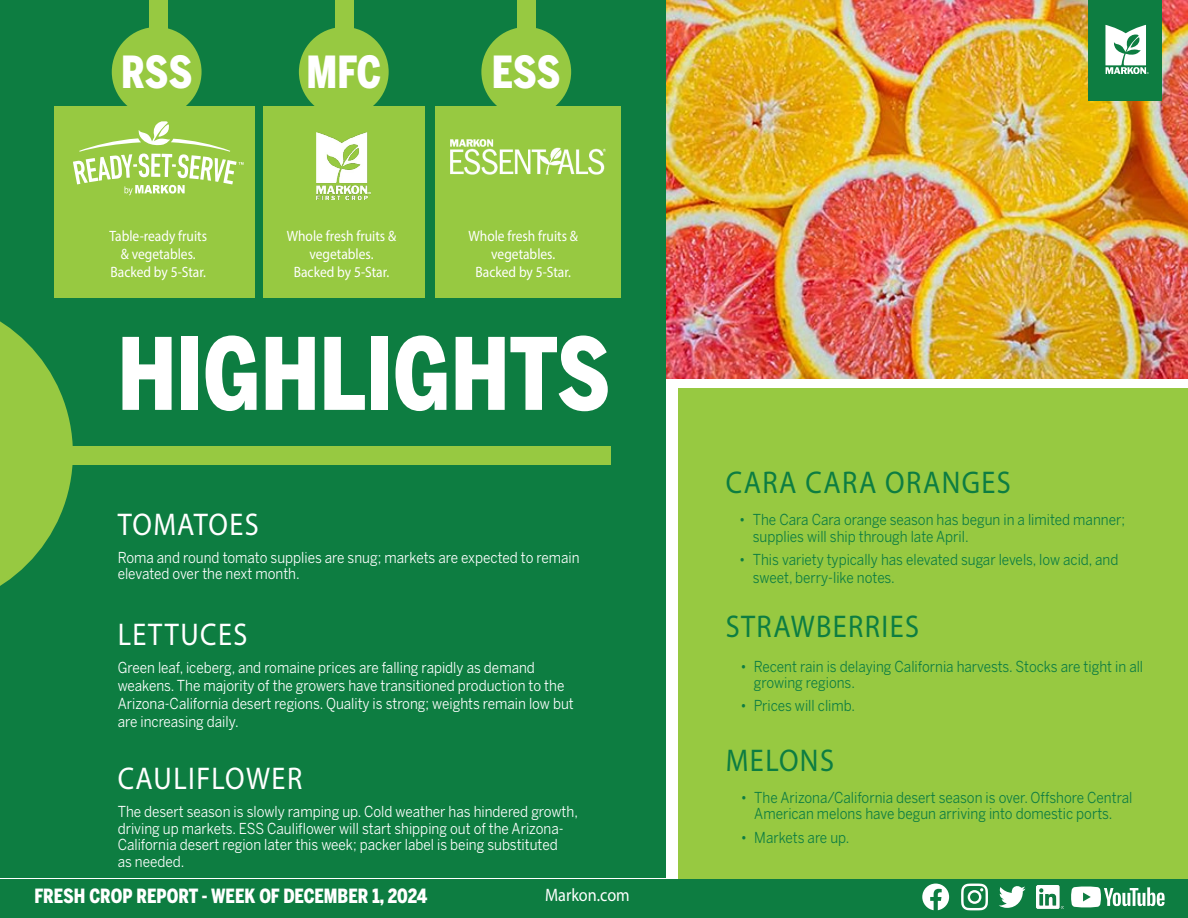
<style>
.page{position:relative;width:1188px;height:918px;background:#fff}
.page>*{position:absolute;margin:0;border:0;box-sizing:border-box;transform-origin:0 0}
.t1{font:900 98.7px "Benton Sans Cond";color:#fff;scale:.9 1}
.t2{font:900 43.95px "Benton Sans Cond";letter-spacing:-.01em;color:#fff;scale:.9 1}
.t3{font:31.5px "Myriad Pro";letter-spacing:.05em;color:#0d7d41;scale:.9 1}
.t4{font:31.5px "Myriad Pro";letter-spacing:.05em;color:#fff;scale:.9 1}
.t5{font:900 19.5px "Benton Sans Cond";color:#fff;scale:.9 1}
.t6{font:18px "Myriad Pro";color:#fff;scale:.9 1}
.t7{font:15px/16.5px "Benton Sans";color:#fff;scale:.9 1}
.t8{font:15px/16.5px "Benton Sans";color:#0d7d41;scale:.9 1}
.t9{font:15px/18px "Myriad Pro";color:#fff;text-align:center;scale:.9 1}
</style>
<div class="page">
<img style="left:665px;top:0;width:523px;height:379px">
<div style="left:0;top:0;width:665px;height:878px;background:#0d7d41"></div>
<div style="left:1089px;top:0;width:73px;height:100px;background:#0d7d41"></div>
<svg style="left:0;top:297px;width:73px;height:289px"></svg>
<div style="left:0;top:446px;width:610px;height:19px;background:#97c941"></div>
<div style="left:149px;top:0;width:18px;height:39px;background:#97c941"></div>
<div style="left:335px;top:0;width:18px;height:39px;background:#97c941"></div>
<div style="left:517px;top:0;width:18px;height:39px;background:#97c941"></div>
<div style="left:678px;top:389px;width:510px;height:529px;background:#97c941"></div>
<div style="left:0;top:879px;width:1188px;height:39px;background:#0d7d41"></div>
<svg style="left:922px;top:884px;width:27px;height:26px"></svg>
<svg style="left:961px;top:884px;width:27px;height:26px"></svg>
<svg style="left:999px;top:886px;width:27px;height:22px"></svg>
<img style="left:1036px;top:886px;width:27px;height:22px">
<svg style="left:1071px;top:887px;width:94px;height:20px"></svg>
<svg style="left:1105px;top:25px;width:44px;height:48px"></svg>
<div style="left:112px;top:27px;width:90px;height:90px;background:#97c941;border-radius:50%"></div>
<div style="left:299px;top:27px;width:90px;height:90px;background:#97c941;border-radius:50%"></div>
<div style="left:481px;top:27px;width:90px;height:90px;background:#97c941;border-radius:50%"></div>
<div style="left:54px;top:106px;width:201px;height:191px;background:#97c941"></div>
<div style="left:263px;top:106px;width:162px;height:191px;background:#97c941"></div>
<div style="left:435px;top:106px;width:186px;height:191px;background:#97c941"></div>
<svg style="left:73px;top:121px;width:171px;height:74px"></svg>
<img style="left:317px;top:132px;width:54px;height:68px">
<img style="left:450px;top:140px;width:155px;height:35px">
<h2 class="t2" style="left:121px;top:46px;width:81px">RSS</h2>
<h2 class="t2" style="left:307px;top:46px;width:84px">MFC</h2>
<h2 class="t2" style="left:492px;top:46px;width:78px">ESS</h2>
<p class="t9" style="left:109px;top:227px;width:110px">Table-ready fruits &amp; vegetables.<br>Backed by 5-Star.</p>
<p class="t9" style="left:287px;top:227px;width:123px">Whole fresh fruits &amp; vegetables.<br>Backed by 5-Star.</p>
<p class="t9" style="left:468px;top:227px;width:123px">Whole fresh fruits &amp; vegetables.<br>Backed by 5-Star.</p>
<h1 class="t1" style="left:118px;top:316px;width:549px">HIGHLIGHTS</h1>
<h3 class="t4" style="left:118px;top:505px;width:158px">TOMATOES</h3>
<p class="t7" style="left:118px;top:549px;width:515px">Roma and round tomato supplies are snug; markets are expected to remain elevated over the next month.</p>
<h3 class="t4" style="left:118px;top:615px;width:146px">LETTUCES</h3>
<p class="t7" style="left:118px;top:659px;width:508px;line-height:18px">Green leaf, iceberg, and romaine prices are falling rapidly as demand weakens. The majority of the growers have transitioned production to the Arizona-California desert regions. Quality is strong; weights remain low but are increasing daily.</p>
<h3 class="t4" style="left:118px;top:759px;width:207px">CAULIFLOWER</h3>
<p class="t7" style="left:118px;top:804px;width:513px">The desert season is slowly ramping up. Cold weather has hindered growth, driving up markets. ESS Cauliflower will start shipping out of the Arizona-California desert region later this week; packer label is being substituted<br>as needed.</p>
<h3 class="t5" style="left:34px;top:884px;width:438px">FRESH CROP REPORT - WEEK OF DECEMBER 1, 2024</h3>
<p class="t6" style="left:545px;top:883px;width:96px">Markon.com</p>
<h3 class="t3" style="left:726px;top:464px;width:318px">CARA CARA ORANGES</h3>
<p class="t8" style="left:753px;top:511px;width:415px;text-indent:-14px">• The Cara Cara orange season has begun in a limited manner; supplies will ship through late April.</p>
<p class="t8" style="left:753px;top:550px;width:408px;line-height:18px;text-indent:-14px">• This variety typically has elevated sugar levels, low acid, and sweet, berry-like notes.</p>
<h3 class="t3" style="left:726px;top:607px;width:216px">STRAWBERRIES</h3>
<p class="t8" style="left:754px;top:658px;width:434px;text-indent:-14px">• Recent rain is delaying California harvests. Stocks are tight in all growing regions.</p>
<p class="t8" style="left:740px;top:697px;width:129px">• Prices will climb.</p>
<h3 class="t3" style="left:726px;top:741px;width:122px">MELONS</h3>
<p class="t8" style="left:741px;top:789px;width:437px;text-align:center">• The Arizona/California desert season is over. Offshore Central<br>American melons have begun arriving into domestic ports.</p>
<p class="t8" style="left:741px;top:829px;width:122px">• Markets are up.</p>
</div>
